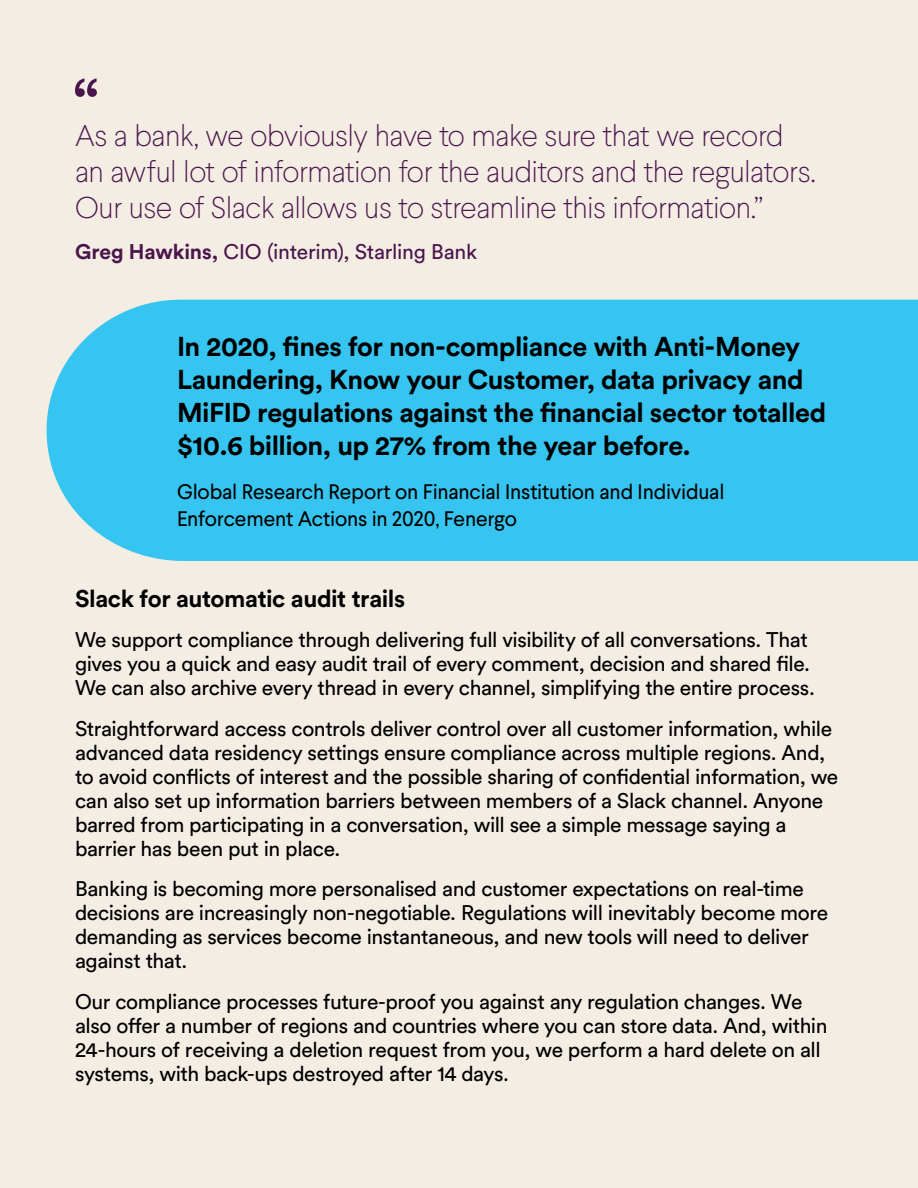
<style>
.page{position:relative;width:918px;height:1188px;background:#f4ede4}
.page>*{position:absolute;margin:0;border:0;box-sizing:border-box;transform-origin:0 0}
.t1{font:100 30px/36px "Larsseit";letter-spacing:-.02em;color:#4a154b}
.t2{font:700 27px/33px "Slack Circular";letter-spacing:-.015em;color:#000}
.t3{font:700 24px "Slack Circular";letter-spacing:-.015em;color:#000}
.t4{font:21px/24px "Slack Circular";letter-spacing:-.02em;color:#000}
.t5{font:21px/27px "Larsseit";letter-spacing:-.01em;color:#000}
.t6{font:21px "Slack Circular";letter-spacing:-.01em;color:#4a154b}
.s1{font-weight:700}
</style>
<div class="page">
<div style="left:46px;top:300px;width:872px;height:261px;background:#36c5f0"></div>
<svg style="left:75px;top:78px;width:22px;height:19px"></svg>
<h1 class="t1" style="left:75px;top:118px;width:742px">As a bank, we obviously have to make sure that we record an awful lot of information for the auditors and the regulators.<br>Our use of Slack allows us to streamline this information.”</h1>
<p class="t6" style="left:75px;top:237px;width:404px"><span class="s1">Greg Hawkins,</span> CIO (interim), Starling Bank</p>
<p class="t2" style="left:177px;top:329px;width:651px">In 2020, fines for non-compliance with Anti-Money Laundering, Know your Customer, data privacy and MiFID regulations against the financial sector totalled $10.6 billion, up 27% from the year before.</p>
<p class="t5" style="left:177px;top:478px;width:549px">Global Research Report on Financial Institution and Individual<br>Enforcement Actions in 2020, Fenergo</p>
<p class="t3" style="left:75px;top:582px;width:332px">Slack for automatic audit trails</p>
<p class="t4" style="left:75px;top:627px;width:741px">We support compliance through delivering full visibility of all conversations. That gives you a quick and easy audit trail of every comment, decision and shared file.<br>We can also archive every thread in every channel, simplifying the entire process.</p>
<p class="t4" style="left:75px;top:716px;width:765px">Straightforward access controls deliver control over all customer information, while advanced data residency settings ensure compliance across multiple regions. And, to avoid conflicts of interest and the possible sharing of confidential information, we can also set up information barriers between members of a Slack channel. Anyone barred from participating in a conversation, will see a simple message saying a barrier has been put in place.</p>
<p class="t4" style="left:75px;top:876px;width:755px">Banking is becoming more personalised and customer expectations on real-time decisions are increasingly non-negotiable. Regulations will inevitably become more demanding as services become instantaneous, and new tools will need to deliver against that.</p>
<p class="t4" style="left:75px;top:989px;width:754px">Our compliance processes future-proof you against any regulation changes. We also offer a number of regions and countries where you can store data. And, within 24-hours of receiving a deletion request from you, we perform a hard delete on all systems, with back-ups destroyed after 14 days.</p>
</div>
